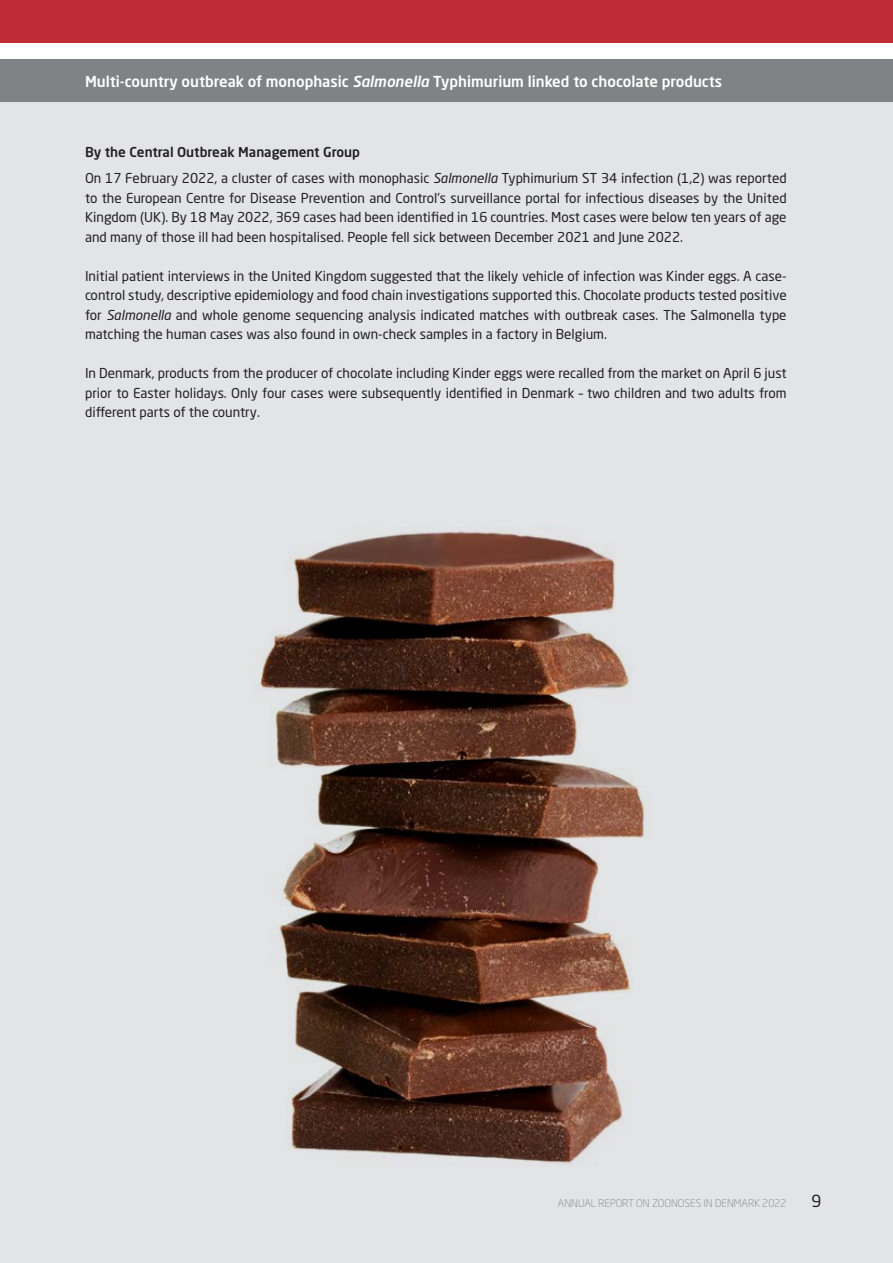
<style>
.page{position:relative;width:893px;height:1263px;background:#fff}
.page>*{position:absolute;margin:0;border:0;box-sizing:border-box;transform-origin:0 0}
.t1{font:16.5px "Neo Sans Std";color:#231f20}
.t2{font:500 15px "Neo Sans Std";color:#fff}
.t3{font:13.5px/19.5px "Neo Sans Std";color:#231f20;text-align:justify}
.t4{font:300 10.5px "Neo Sans Std";color:#808285}
.s1{font-family:"Neo Sans Pro";font-style:italic}
.s2{font-weight:500}
.s3{font-style:italic}
</style>
<div class="page">
<div style="left:0;top:0;width:893px;height:43px;background:#bf2b37"></div>
<div style="left:0;top:102px;width:893px;height:1161px;background:#e3e4e6"></div>
<div style="left:0;top:60px;width:893px;height:42px;background:#808285"></div>
<img style="left:259px;top:531px;width:388px;height:635px">
<p class="t2" style="left:85px;top:72px;width:639px">Multi-country outbreak of monophasic <span class="s1">Salmonella</span> Typhimurium linked to chocolate products</p>
<p class="t3" style="left:85px;top:139px;width:703px;line-height:26px"><span class="s2">By the Central Outbreak Management Group<br></span>On 17 February 2022, a cluster of cases with monophasic <span class="s3">Salmonella</span> Typhimurium ST 34 infection (1,2) was reported</p>
<p class="t3" style="left:85px;top:188px;width:703px">to the European Centre for Disease Prevention and Control’s surveillance portal for infectious diseases by the United Kingdom (UK). By 18 May 2022, 369 cases had been identified in 16 countries. Most cases were below ten years of age and many of those ill had been hospitalised. People fell sick between December 2021 and June 2022.</p>
<p class="t3" style="left:85px;top:266px;width:703px">Initial patient interviews in the United Kingdom suggested that the likely vehicle of infection was Kinder eggs. A case&shy;control study, descriptive epidemiology and food chain investigations supported this. Chocolate products tested positive for <span class="s3">Salmonella</span> and whole genome sequencing analysis indicated matches with outbreak cases. The Salmonella type matching the human cases was also found in own-check samples in a factory in Belgium.</p>
<p class="t3" style="left:85px;top:363px;width:703px">In Denmark, products from the producer of chocolate including Kinder eggs were recalled from the market on April 6 just prior to Easter holidays. Only four cases were subsequently identified in Denmark – two children and two adults from different parts of the country.</p>
<p class="t4" style="left:558px;top:1197px;width:230px">ANNUAL REPORT ON ZOONOSES IN DENMARK 2022</p>
<p class="t1" style="left:811px;top:1191px;width:11px">9</p>
</div>
